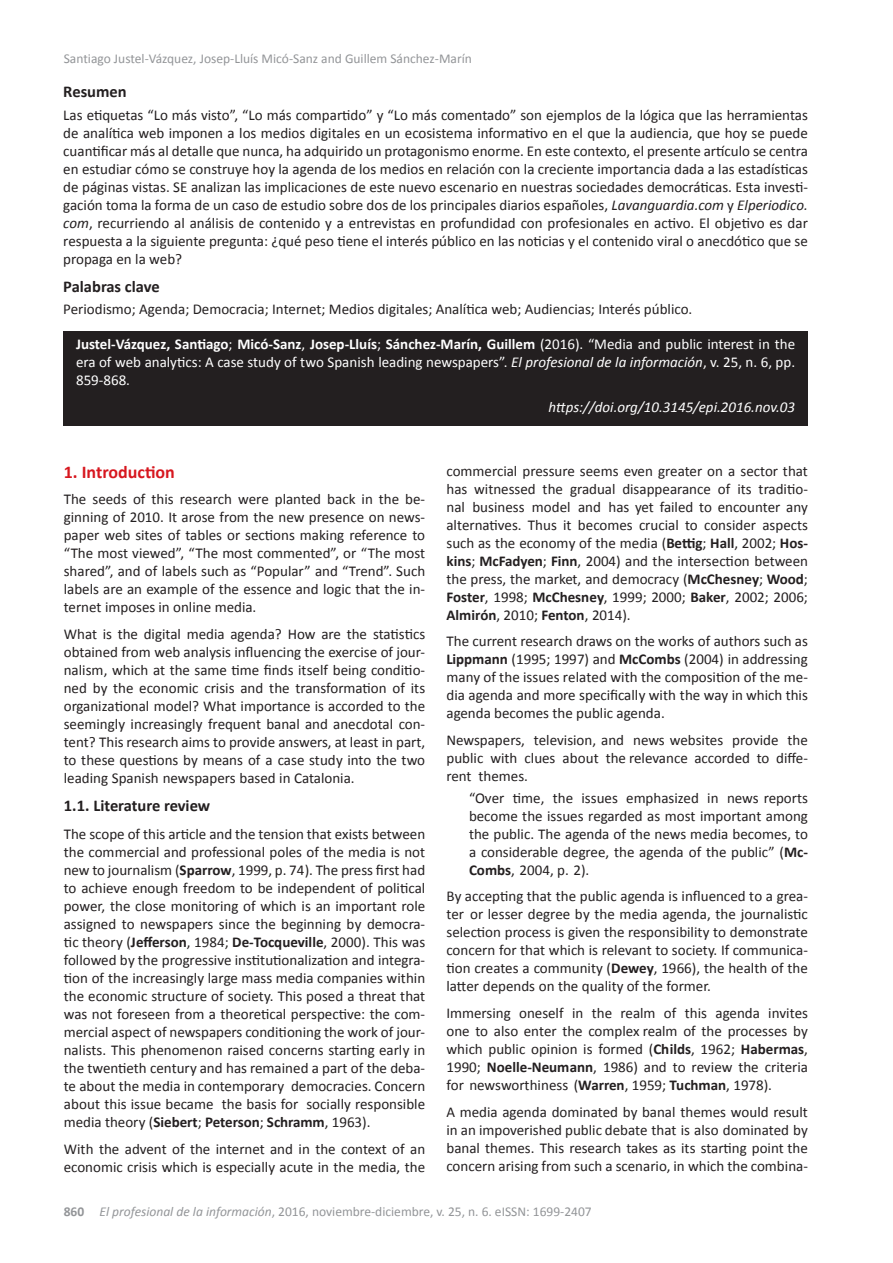
<style>
.page{position:relative;width:893px;height:1263px;background:#fff}
.page>*{position:absolute;margin:0;border:0;box-sizing:border-box;transform-origin:0 0}
.t1{font:700 18px "Calibri";color:#d7171f}
.t2{font:700 16.5px "Calibri";color:#231f20}
.t3{font:15px/18px "Calibri";color:#231f20;text-align:justify}
.t4{font:15px/18px "Calibri";color:#fff;text-align:justify}
.t5{font:italic 15px "Calibri";color:#fff}
.t6{font:13.5px "Calibri";color:#939598}
.s1{font-style:italic}
.s2{font-weight:700}
</style>
<div class="page">
<div style="left:63px;top:331px;width:744px;height:94px;background:#231f20"></div>
<p class="t6" style="left:64px;top:50px;width:410px">Santiago Justel-Vázquez, Josep-Lluís Micó-Sanz and Guillem Sánchez-Marín</p>
<p class="t2" style="left:63px;top:81px;width:65px">Resumen</p>
<p class="t3" style="left:63px;top:106px;width:746px">Las etiquetas “Lo más visto”, “Lo más compartido” y “Lo más comentado” son ejemplos de la lógica que las herramientas de analítica web imponen a los medios digitales en un ecosistema informativo en el que la audiencia, que hoy se puede cuantificar más al detalle que nunca, ha adquirido un protagonismo enorme. En este contexto, el presente artículo se centra en estudiar cómo se construye hoy la agenda de los medios en relación con la creciente importancia dada a las estadísticas de páginas vistas. SE analizan las implicaciones de este nuevo escenario en nuestras sociedades democráticas. Esta investi&shy;gación toma la forma de un caso de estudio sobre dos de los principales diarios españoles, <span class="s1">Lavanguardia.com</span> y <span class="s1">Elperiodico. com</span>, recurriendo al análisis de contenido y a entrevistas en profundidad con profesionales en activo. El objetivo es dar respuesta a la siguiente pregunta: ¿qué peso tiene el interés público en las noticias y el contenido viral o anecdótico que se propaga en la web?</p>
<p class="t2" style="left:63px;top:276px;width:98px">Palabras clave</p>
<p class="t3" style="left:63px;top:300px;width:631px">Periodismo; Agenda; Democracia; Internet; Medios digitales; Analítica web; Audiencias; Interés público.</p>
<p class="t4" style="left:76px;top:335px;width:721px"><span class="s2">Justel-Vázquez, Santiago</span>; <span class="s2">Micó-Sanz</span>, <span class="s2">Josep-Lluís</span>; <span class="s2">Sánchez-Marín, Guillem</span> (2016). “Media and public interest in the era of web analytics: A case study of two Spanish leading newspapers”. <span class="s1">El profesional de la información</span>, v. 25, n. 6, pp.<br>859-868.</p>
<p class="t5" style="left:549px;top:397px;width:248px">https://doi.org/10.3145/epi.2016.nov.03</p>
<p class="t1" style="left:64px;top:460px;width:113px">1. Introduction</p>
<p class="t3" style="left:64px;top:490px;width:363px">The seeds of this research were planted back in the be&shy;ginning of 2010. It arose from the new presence on news&shy;paper web sites of tables or sections making reference to “The most viewed”, “The most commented”, or “The most shared”, and of labels such as “Popular” and “Trend”. Such labels are an example of the essence and logic that the in&shy;ternet imposes in online media.</p>
<p class="t3" style="left:64px;top:625px;width:363px">What is the digital media agenda? How are the statistics obtained from web analysis influencing the exercise of jour&shy;nalism, which at the same time finds itself being conditio&shy;ned by the economic crisis and the transformation of its organizational model? What importance is accorded to the seemingly increasingly frequent banal and anecdotal con&shy;tent? This research aims to provide answers, at least in part, to these questions by means of a case study into the two leading Spanish newspapers based in Catalonia.</p>
<p class="t2" style="left:64px;top:795px;width:148px">1.1. Literature review</p>
<p class="t3" style="left:64px;top:825px;width:363px">The scope of this article and the tension that exists between the commercial and professional poles of the media is not new to journalism (<span class="s2">Sparrow</span>, 1999, p. 74). The press first had to achieve enough freedom to be independent of political power, the close monitoring of which is an important role assigned to newspapers since the beginning by democra&shy;tic theory (<span class="s2">Jefferson</span>, 1984; <span class="s2">De-Tocqueville</span>, 2000). This was followed by the progressive institutionalization and integra&shy;tion of the increasingly large mass media companies within the economic structure of society. This posed a threat that was not foreseen from a theoretical perspective: the com&shy;mercial aspect of newspapers conditioning the work of jour&shy;nalists. This phenomenon raised concerns starting early in the twentieth century and has remained a part of the deba&shy;te about the media in contemporary democracies. Concern about this issue became the basis for socially responsible media theory (<span class="s2">Siebert</span>; <span class="s2">Peterson</span>; <span class="s2">Schramm</span>, 1963).</p>
<p class="t3" style="left:64px;top:1140px;width:363px">With the advent of the internet and in the context of an economic crisis which is especially acute in the media, the</p>
<p class="t3" style="left:446px;top:462px;width:363px">commercial pressure seems even greater on a sector that has witnessed the gradual disappearance of its traditio&shy;nal business model and has yet failed to encounter any alternatives. Thus it becomes crucial to consider aspects such as the economy of the media (<span class="s2">Bettig</span>; <span class="s2">Hall</span>, 2002; <span class="s2">Hos&shy;kins</span>; <span class="s2">McFadyen</span>; <span class="s2">Finn</span>, 2004) and the intersection between the press, the market, and democracy (<span class="s2">McChesney</span>; <span class="s2">Wood</span>; <span class="s2">Foster</span>, 1998; <span class="s2">McChesney</span>, 1999; 2000; <span class="s2">Baker</span>, 2002; 2006; <span class="s2">Almirón</span>, 2010; <span class="s2">Fenton</span>, 2014).</p>
<p class="t3" style="left:446px;top:632px;width:363px">The current research draws on the works of authors such as <span class="s2">Lippmann</span> (1995; 1997) and <span class="s2">McCombs</span> (2004) in addressing many of the issues related with the composition of the me&shy;dia agenda and more specifically with the way in which this agenda becomes the public agenda.</p>
<p class="t3" style="left:446px;top:731px;width:363px">Newspapers, television, and news websites provide the public with clues about the relevance accorded to diffe&shy;rent themes.</p>
<p class="t3" style="left:469px;top:789px;width:340px">“Over time, the issues emphasized in news reports become the issues regarded as most important among the public. The agenda of the news media becomes, to a considerable degree, the agenda of the public” (<span class="s2">Mc-Combs</span>, 2004, p. 2).</p>
<p class="t3" style="left:446px;top:887px;width:363px">By accepting that the public agenda is influenced to a grea&shy;ter or lesser degree by the media agenda, the journalistic selection process is given the responsibility to demonstrate concern for that which is relevant to society. If communica&shy;tion creates a community (<span class="s2">Dewey</span>, 1966), the health of the latter depends on the quality of the former.</p>
<p class="t3" style="left:446px;top:1004px;width:363px">Immersing oneself in the realm of this agenda invites one to also enter the complex realm of the processes by which public opinion is formed (<span class="s2">Childs</span>, 1962; <span class="s2">Habermas</span>, 1990; <span class="s2">Noelle-Neumann</span>, 1986) and to review the criteria for newsworthiness (<span class="s2">Warren</span>, 1959; <span class="s2">Tuchman</span>, 1978).</p>
<p class="t3" style="left:446px;top:1102px;width:363px">A media agenda dominated by banal themes would result in an impoverished public debate that is also dominated by banal themes. This research takes as its starting point the concern arising from such a scenario, in which the combina-</p>
<p class="t6" style="left:64px;top:1203px;width:529px"><span class="s2">860</span> <span class="s1">El profesional de la información</span>, 2016, noviembre-diciembre, v. 25, n. 6. eISSN: 1699-2407</p>
</div>
